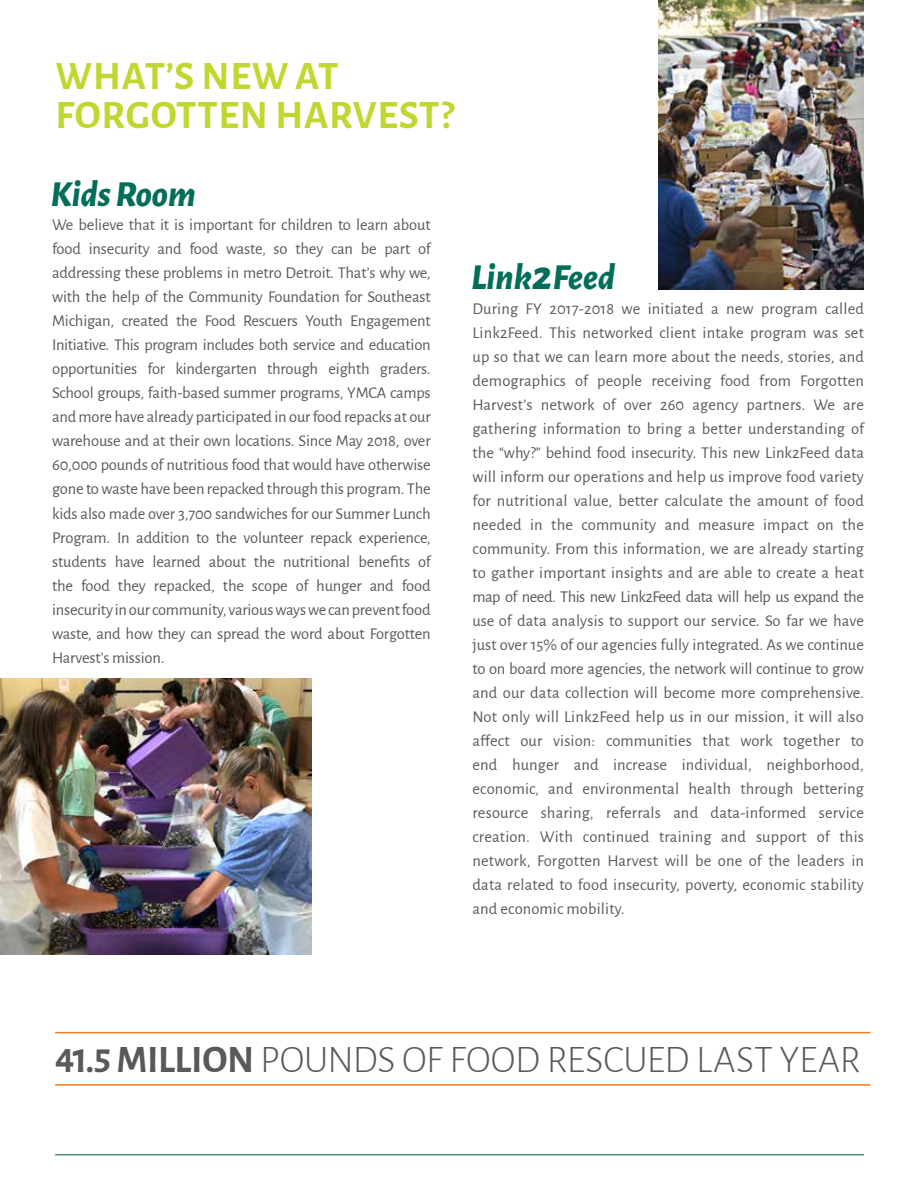
<style>
.page{position:relative;width:918px;height:1188px;background:#fff}
.page>*{position:absolute;margin:0;border:0;box-sizing:border-box;transform-origin:0 0}
.t1{font:700 40.5px/39px "Alegreya Sans";letter-spacing:.02em;color:#c1d72f}
.t2{font:300 39px "Alegreya Sans";letter-spacing:-.005em;color:#58595b}
.t3{font:italic 800 36px "Alegreya Sans";color:#006e58}
.t4{font:16.5px/24px "Alegreya Sans";letter-spacing:-.005em;color:#58595b;text-align:justify}
.s1{font-size:42px}
.s2{font-weight:700}
</style>
<div class="page">
<hr style="left:55px;top:1154px;width:809px;height:1px;background:#00583d">
<img style="left:0;top:679px;width:311px;height:275px">
<img style="left:658px;top:0;width:206px;height:289px">
<hr style="left:55px;top:1032px;width:815px;height:1px;background:#f47b20">
<hr style="left:55px;top:1084px;width:815px;height:2px;background:#f47b20">
<h1 class="t1" style="left:55px;top:53px;width:400px">WHAT’S NEW AT<br>FORGOTTEN HARVEST?</h1>
<h3 class="t3" style="left:51px;top:167px;width:147px">Kids Room</h3>
<p class="t4" style="left:52px;top:212px;width:380px">We believe that it is important for children to learn about food insecurity and food waste, so they can be part of addressing these problems in metro Detroit. That’s why we, with the help of the Community Foundation for Southeast Michigan, created the Food Rescuers Youth Engagement Initiative. This program includes both service and education opportunities for kindergarten through eighth graders.<br>School groups, faith-based summer programs, YMCA camps and more have already participated in our food repacks at our warehouse and at their own locations. Since May 2018, over 60,000 pounds of nutritious food that would have otherwise gone to waste have been repacked through this program. The kids also made over 3,700 sandwiches for our Summer Lunch Program. In addition to the volunteer repack experience, students have learned about the nutritional benefits of the food they repacked, the scope of hunger and food insecurity in our community, various ways we can prevent food waste, and how they can spread the word about Forgotten Harvest’s mission.</p>
<h3 class="t3" style="left:471px;top:250px;width:146px">Link<span class="s1">2</span>Feed</h3>
<p class="t4" style="left:472px;top:296px;width:393px">During FY 2017-2018 we initiated a new program called Link2Feed. This networked client intake program was set up so that we can learn more about the needs, stories, and demographics of people receiving food from Forgotten Harvest’s network of over 260 agency partners. We are gathering information to bring a better understanding of the “why?” behind food insecurity. This new Link2Feed data will inform our operations and help us improve food variety for nutritional value, better calculate the amount of food needed in the community and measure impact on the community. From this information, we are already starting to gather important insights and are able to create a heat map of need. This new Link2Feed data will help us expand the use of data analysis to support our service. So far we have just over 15% of our agencies fully integrated. As we continue to on board more agencies, the network will continue to grow and our data collection will become more comprehensive.<br>Not only will Link2Feed help us in our mission, it will also affect our vision: communities that work together to end hunger and increase individual, neighborhood, economic, and environmental health through bettering resource sharing, referrals and data-informed service creation. With continued training and support of this network, Forgotten Harvest will be one of the leaders in data related to food insecurity, poverty, economic stability and economic mobility.</p>
<h2 class="t2" style="left:55px;top:1033px;width:807px"><span class="s2">41.5 MILLION</span> POUNDS OF FOOD RESCUED LAST YEAR</h2>
</div>
